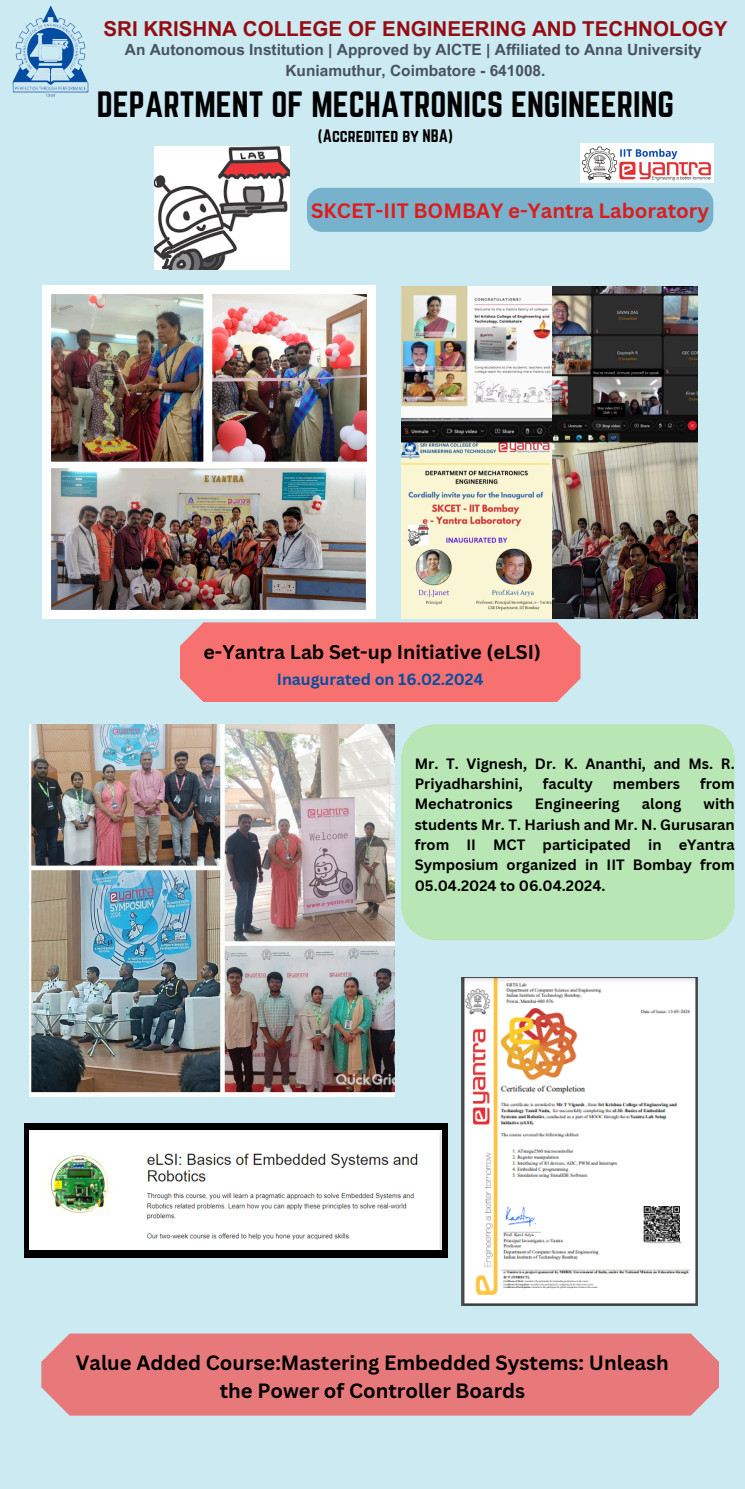
<style>
.page{position:relative;width:745px;height:1489px;background:#fff}
.page>*{position:absolute;margin:0;border:0;box-sizing:border-box;transform-origin:0 0}
.t1{font:31.94px "Norwester";color:#000}
.t2{font:700 20.56px "Arial MT Pro";color:#950d13}
.t3{font:700 20.3px "Canva Sans";color:#dd1c1c}
.t4{font:700 20.12px/28px "Canva Sans";color:#000;text-align:center}
.t5{font:700 19.34px "Canva Sans";color:#000}
.t6{font:15.84px "Norwester";color:#000}
.t7{font:700 15.75px "Canva Sans";color:#034da2}
.t8{font:700 15.4px "Arial MT Pro";color:#485360}
.t9{font:700 14.61px/20.3px "Canva Sans";color:#000}
</style>
<div class="page">
<div style="left:0;top:0;width:744px;height:1488px;background:#cceaf2"></div>
<img style="left:12px;top:5px;width:77px;height:91px">
<div style="left:307px;top:188px;width:406px;height:44px;background:#78b1cc;border-radius:15px"></div>
<div style="left:180px;top:622px;width:400px;height:80px;background:#f87171"></div>
<div style="left:401px;top:724px;width:333px;height:216px;background:#b8e6b4"></div>
<div style="left:24px;top:1123px;width:423px;height:134px;background:#000"></div>
<img style="left:30px;top:1130px;width:411px;height:119px">
<div style="left:41px;top:1333px;width:677px;height:82px;background:#e7797a"></div>
<img style="left:43px;top:286px;width:332px;height:332px">
<img style="left:401px;top:287px;width:296px;height:331px">
<img style="left:30px;top:724px;width:364px;height:372px">
<img style="left:461px;top:977px;width:236px;height:328px">
<img style="left:154px;top:146px;width:135px;height:124px">
<img style="left:580px;top:143px;width:132px;height:40px">
<p class="t2" style="left:103px;top:21px;width:625px">SRI KRISHNA COLLEGE OF ENGINEERING AND TECHNOLOGY</p>
<p class="t8" style="left:125px;top:44px;width:578px">An Autonomous Institution | Approved by AICTE | Affiliated to Anna University</p>
<h3 class="t8" style="left:285px;top:65px;width:261px">Kuniamuthur, Coimbatore - 641008.</h3>
<p class="t1" style="left:97px;top:85px;width:578px">DEPARTMENT OF MECHATRONICS ENGINEERING</p>
<p class="t6" style="left:318px;top:126px;width:136px">(Accredited by NBA)</p>
<p class="t3" style="left:311px;top:196px;width:399px">SKCET-IIT BOMBAY e-Yantra Laboratory</p>
<p class="t5" style="left:203px;top:638px;width:338px">e-Yantra Lab Set-up Initiative (eLSI)</p>
<h2 class="t7" style="left:277px;top:667px;width:208px">Inaugurated on 16.02.2024</h2>
<p class="t9" style="left:414px;top:752px;width:321px">Mr. T. Vignesh, Dr. K. Ananthi, and Ms. R.<br>Priyadharshini,</p>
<p class="t9" style="left:542px;top:773px;width:52px">faculty</p>
<p class="t9" style="left:612px;top:773px;width:69px">members</p>
<p class="t9" style="left:699px;top:773px;width:36px">from</p>
<p class="t9" style="left:414px;top:793px;width:321px;text-align:justify;text-indent:289px">with students Mr. T. Hariush and Mr. N. Gurusaran from II MCT participated in eYantra Symposium organized in IIT Bombay from 05.04.2024 to 06.04.2024.</p>
<p class="t9" style="left:414px;top:793px;width:99px">Mechatronics</p>
<p class="t9" style="left:534px;top:793px;width:86px">Engineering</p>
<p class="t9" style="left:641px;top:793px;width:41px">along</p>
<h3 class="t4" style="left:76px;top:1347px;width:594px">Value Added Course:Mastering Embedded Systems: Unleash the Power of Controller Boards</h3>
</div>
